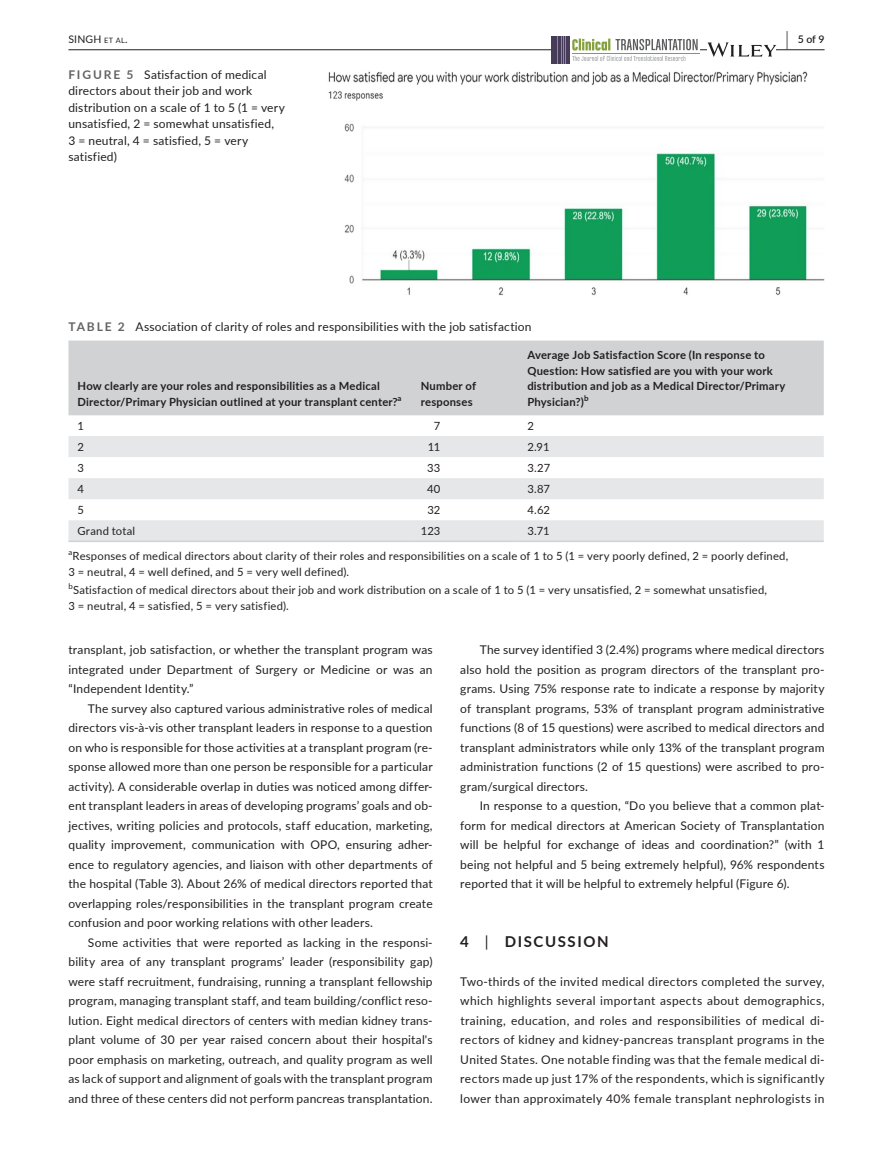
<style>
.page{position:relative;width:893px;height:1174px;background:#fff}
.page>*{position:absolute;margin:0;border:0;box-sizing:border-box;transform-origin:0 0}
.t1{font:700 15px "Lato";letter-spacing:.11em;color:#231f20}
.t2{font:12px/19.5px "Lato";letter-spacing:.015em;color:#231f20;text-align:justify}
.t3{font:11.25px/15.8px "Lato";letter-spacing:.02em;color:#231f20}
.t4{font:700 11.25px/15.8px "Lato";letter-spacing:.02em;color:#231f20}
.t5{font:10.5px "Lato";letter-spacing:.02em;color:#231f20}
.t6{font:600 10.5px "Lato";color:#231f20}
.t7{font:700 7.8px "Lato";color:#231f20}
.t8{font:7.8px "Lato";color:#231f20}
.s1{font-size:7.35px}
.s2{font-size:19.5px}
.s3{font-weight:700;color:#636366}
.s4{font-weight:400}
</style>
<div class="page">
<hr style="left:68px;top:49px;width:756px;height:1px;background:#231f20">
<div style="left:551px;top:36px;width:149px;height:27px;background:#fff"></div>
<div style="left:551px;top:36px;width:18px;height:27px;background:#463c5a"></div>
<svg style="left:561px;top:36px;width:5px;height:27px"></svg>
<hr style="left:572px;top:53px;width:128px;height:1px;background:#84a03c">
<svg style="left:572px;top:39px;width:126px;height:22px"></svg>
<svg style="left:707px;top:42px;width:69px;height:15px"></svg>
<img style="left:328px;top:71px;width:496px;height:225px">
<div style="left:68px;top:340px;width:756px;height:75px;background:#d1d2d4"></div>
<svg style="left:68px;top:436px;width:756px;height:104px;fill:#e6e7e9"></svg>
<hr style="left:68px;top:540px;width:344px;height:2px;background:#d1d2d4">
<hr style="left:412px;top:540px;width:106px;height:2px;background:#d1d2d4">
<hr style="left:518px;top:540px;width:306px;height:2px;background:#d1d2d4">
<p class="t5" style="left:68px;top:31px;width:61px">SINGH <span class="s1">et al</span>.</p>
<p class="t6" style="left:786px;top:31px;width:40px"><span class="s2">|</span> 5 of 9</p>
<p class="t2" style="left:68px;top:66px;width:218px;line-height:16.5px;text-align:left"><span class="s3">FIGURE 5</span> Satisfaction of medical directors about their job and work distribution on a scale of 1 to 5 (1 = very unsatisfied, 2 = somewhat unsatisfied,<br>3 = neutral, 4 = satisfied, 5 = very satisfied)</p>
<p class="t2" style="left:68px;top:316px;width:465px"><span class="s3">TABLE 2</span> Association of clarity of roles and responsibilities with the job satisfaction</p>
<p class="t4" style="left:77px;top:378px;width:322px">How clearly are your roles and responsibilities as a Medical<br>Director/Primary Physician outlined at your transplant center?</p>
<p class="t7" style="left:398px;top:392px;width:5px">a</p>
<p class="t4" style="left:421px;top:378px;width:57px">Number of responses</p>
<p class="t4" style="left:527px;top:346px;width:260px">Average Job Satisfaction Score (In response to Question: How satisfied are you with your work distribution and job as a Medical Director/Primary Physician?)</p>
<p class="t7" style="left:584px;top:392px;width:6px">b</p>
<p class="t3" style="left:77px;top:417px;width:8px">1</p>
<p class="t3" style="left:434px;top:417px;width:8px">7</p>
<p class="t3" style="left:528px;top:417px;width:8px">2</p>
<p class="t3" style="left:77px;top:438px;width:8px">2</p>
<p class="t3" style="left:428px;top:438px;width:14px">11</p>
<p class="t3" style="left:527px;top:438px;width:24px">2.91</p>
<p class="t3" style="left:77px;top:460px;width:8px">3</p>
<p class="t3" style="left:427px;top:460px;width:15px">33</p>
<p class="t3" style="left:527px;top:460px;width:24px">3.27</p>
<p class="t3" style="left:77px;top:481px;width:8px">4</p>
<p class="t3" style="left:427px;top:481px;width:15px">40</p>
<p class="t3" style="left:527px;top:481px;width:24px">3.87</p>
<p class="t3" style="left:77px;top:502px;width:8px">5</p>
<p class="t3" style="left:427px;top:502px;width:15px">32</p>
<p class="t3" style="left:527px;top:502px;width:24px">4.62</p>
<p class="t3" style="left:77px;top:523px;width:59px">Grand total</p>
<p class="t3" style="left:421px;top:523px;width:21px">123</p>
<p class="t3" style="left:527px;top:523px;width:24px">3.71</p>
<p class="t8" style="left:68px;top:546px;width:5px">a</p>
<p class="t3" style="left:68px;top:547px;width:721px;text-indent:4px">Responses of medical directors about clarity of their roles and responsibilities on a scale of 1 to 5 (1 = very poorly defined, 2 = poorly defined,<br>3 = neutral, 4 = well defined, and 5 = very well defined).</p>
<p class="t8" style="left:68px;top:580px;width:6px">b</p>
<p class="t3" style="left:68px;top:581px;width:700px;text-indent:5px">Satisfaction of medical directors about their job and work distribution on a scale of 1 to 5 (1 = very unsatisfied, 2 = somewhat unsatisfied,<br>3 = neutral, 4 = satisfied, 5 = very satisfied).</p>
<p class="t2" style="left:68px;top:639px;width:366px">transplant, job satisfaction, or whether the transplant program was integrated under Department of Surgery or Medicine or was an “Independent Identity.”</p>
<p class="t2" style="left:68px;top:698px;width:366px;text-indent:19px">The survey also captured various administrative roles of medical directors vis-à-vis other transplant leaders in response to a question on who is responsible for those activities at a transplant program (re&shy;sponse allowed more than one person be responsible for a particular activity). A considerable overlap in duties was noticed among differ&shy;ent transplant leaders in areas of developing programs’ goals and ob&shy;jectives, writing policies and protocols, staff education, marketing, quality improvement, communication with OPO, ensuring adher&shy;ence to regulatory agencies, and liaison with other departments of the hospital (Table 3). About 26% of medical directors reported that overlapping roles/responsibilities in the transplant program create confusion and poor working relations with other leaders.</p>
<p class="t2" style="left:68px;top:932px;width:366px;text-indent:20px">Some activities that were reported as lacking in the responsi&shy;bility area of any transplant programs’ leader (responsibility gap) were staff recruitment, fundraising, running a transplant fellowship program, managing transplant staff, and team building/conflict reso&shy;lution. Eight medical directors of centers with median kidney trans&shy;plant volume of 30 per year raised concern about their hospital's poor emphasis on marketing, outreach, and quality program as well as lack of support and alignment of goals with the transplant program and three of these centers did not perform pancreas transplantation.</p>
<p class="t2" style="left:460px;top:639px;width:366px;text-indent:19px">The survey identified 3 (2.4%) programs where medical directors also hold the position as program directors of the transplant pro&shy;grams. Using 75% response rate to indicate a response by majority of transplant programs, 53% of transplant program administrative functions (8 of 15 questions) were ascribed to medical directors and transplant administrators while only 13% of the transplant program administration functions (2 of 15 questions) were ascribed to pro&shy;gram/surgical directors.</p>
<p class="t2" style="left:460px;top:795px;width:366px;text-indent:20px">In response to a question, “Do you believe that a common plat&shy;form for medical directors at American Society of Transplantation will be helpful for exchange of ideas and coordination?” (with 1 being not helpful and 5 being extremely helpful), 96% respondents reported that it will be helpful to extremely helpful (Figure 6).</p>
<p class="t1" style="left:460px;top:930px;width:150px">4 <span class="s4">|</span> DISCUSSION</p>
<p class="t2" style="left:460px;top:971px;width:366px">Two-thirds of the invited medical directors completed the survey, which highlights several important aspects about demographics, training, education, and roles and responsibilities of medical di&shy;rectors of kidney and kidney-pancreas transplant programs in the United States. One notable finding was that the female medical di&shy;rectors made up just 17% of the respondents, which is significantly lower than approximately 40% female transplant nephrologists in</p>
</div>
